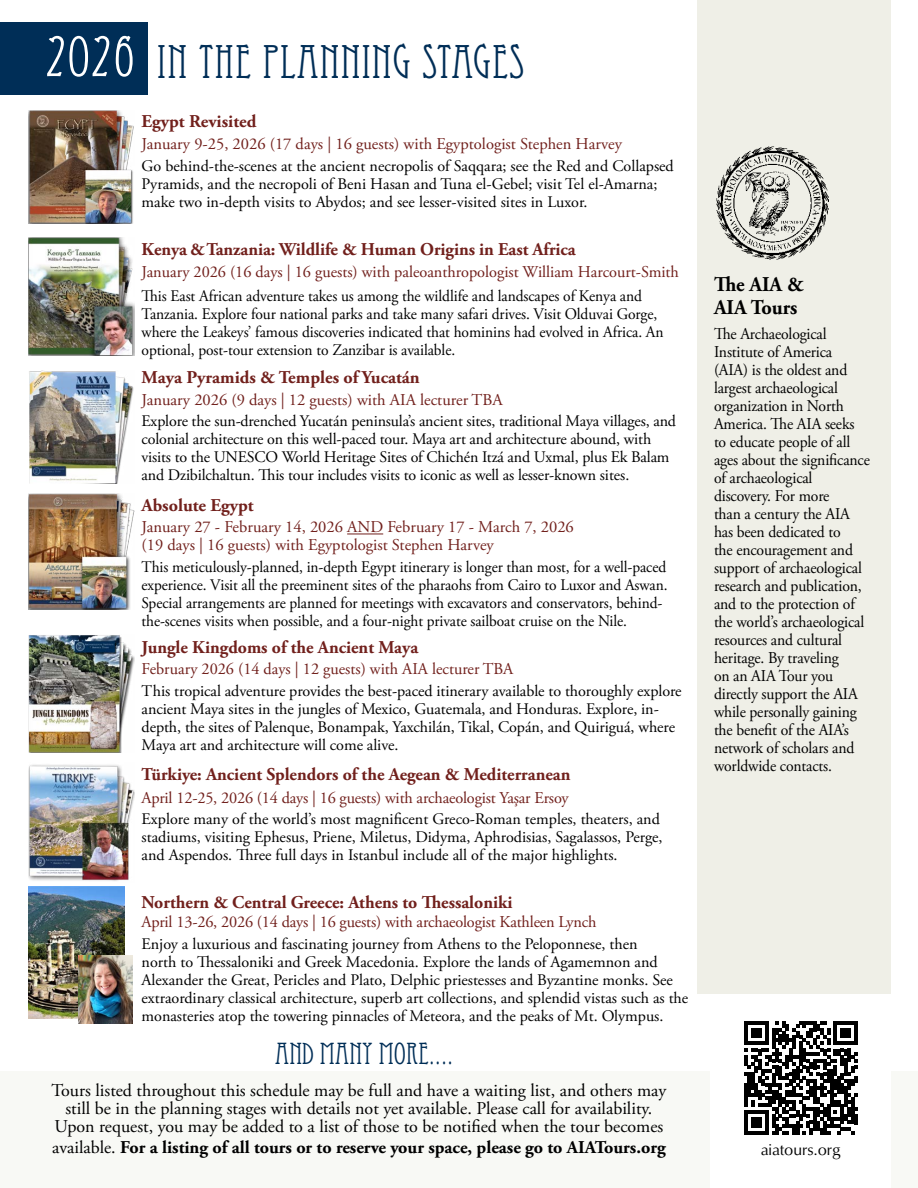
<style>
.page{position:relative;width:918px;height:1188px;background:#fff}
.page>*{position:absolute;margin:0;border:0;box-sizing:border-box;transform-origin:0 0}
.t1{font:55.8px "Eccentric";color:#fff}
.t2{font:46.5px "Eccentric";letter-spacing:.02em;color:#002e57}
.t3{font:30px "Eccentric";color:#002e57}
.t4{font:700 21px/22.5px "Adobe Garamond Pro";color:#000;scale:.96 1}
.t5{font:700 18px "Adobe Garamond Pro";color:#71201c}
.t6{font:18px/18px "Adobe Garamond Pro";color:#000;text-align:center}
.t7{font:700 18px "Adobe Garamond Pro";color:#000}
.t8{font:16.5px/18px "Adobe Garamond Pro";letter-spacing:-.01em;color:#000;scale:.95 1}
.t9{font:16.5px/18px "Adobe Garamond Pro";color:#71201c}
.t10{font:16.2px/18px "Adobe Garamond Pro";letter-spacing:-.005em;color:#000}
.t11{font:16.2px/18px "Adobe Garamond Pro";letter-spacing:-.005em;color:#000;scale:.96 1}
.t12{font:16.2px "Classico URW";color:#000}
.s1{font-weight:400}
</style>
<div class="page">
<div style="left:0;top:1071px;width:710px;height:117px;background:#f8f9f5"></div>
<div style="left:891px;top:1071px;width:27px;height:117px;background:#f8f9f5"></div>
<div style="left:698px;top:0;width:193px;height:994px;background:#efefe7"></div>
<img style="left:29px;top:110px;width:105px;height:114px">
<img style="left:29px;top:237px;width:106px;height:118px">
<img style="left:29px;top:371px;width:105px;height:112px">
<img style="left:29px;top:494px;width:106px;height:116px">
<hr style="left:347px;top:534px;width:36px;height:1px;background:#71201c">
<img style="left:29px;top:635px;width:106px;height:118px">
<img style="left:29px;top:764px;width:106px;height:117px">
<div style="left:0;top:22px;width:147px;height:73px;background:#002e57"></div>
<svg style="left:744px;top:1021px;width:114px;height:114px"></svg>
<hr style="left:854px;top:1114px;width:4px;height:10px;background:#000">
<img style="left:29px;top:887px;width:95px;height:132px">
<img style="left:78px;top:956px;width:54px;height:68px">
<img style="left:716px;top:146px;width:112px;height:113px">
<h1 class="t1" style="left:45px;top:24px;width:92px">2026</h1>
<h2 class="t2" style="left:157px;top:35px;width:369px">IN THE PLANNING STAGES</h2>
<p class="t5" style="left:142px;top:111px;width:116px">Egypt Revisited</p>
<p class="t9" style="left:142px;top:136px;width:482px">January 9-25, 2026 (17 days | 16 guests) with Egyptologist Stephen Harvey</p>
<p class="t10" style="left:142px;top:158px;width:534px">Go behind-the-scenes at the ancient necropolis of Saqqara; see the Red and Collapsed<br>Pyramids, and the necropoli of Beni Hasan and Tuna el-Gebel; visit Tel el-Amarna; make two in-depth visits to Abydos; and see lesser-visited sites in Luxor.</p>
<p class="t5" style="left:142px;top:239px;width:436px">Kenya &amp; Tanzania: Wildlife &amp; Human Origins in East Africa</p>
<p class="t9" style="left:142px;top:263px;width:539px">January 2026 (16 days | 16 guests) with paleoanthropologist William Harcourt-Smith</p>
<p class="t11" style="left:142px;top:288px;width:545px">This East African adventure takes us among the wildlife and landscapes of Kenya and Tanzania. Explore four national parks and take many safari drives. Visit Olduvai Gorge, where the Leakeys’ famous discoveries indicated that hominins had evolved in Africa. An optional, post-tour extension to Zanzibar is available.</p>
<p class="t5" style="left:142px;top:367px;width:280px">Maya Pyramids &amp; Temples of Yucatán</p>
<p class="t9" style="left:142px;top:391px;width:363px">January 2026 (9 days | 12 guests) with AIA lecturer TBA</p>
<p class="t10" style="left:142px;top:412px;width:536px">Explore the sun-drenched Yucatán peninsula’s ancient sites, traditional Maya villages, and colonial architecture on this well-paced tour. Maya art and architecture abound, with visits to the UNESCO World Heritage Sites of Chichén Itzá and Uxmal, plus Ek Balam and Dzibilchaltun. This tour includes visits to iconic as well as lesser-known sites.</p>
<p class="t5" style="left:142px;top:495px;width:114px">Absolute Egypt</p>
<p class="t9" style="left:142px;top:519px;width:434px">January 27 - February 14, 2026 AND February 17 - March 7, 2026 (19 days | 16 guests) with Egyptologist Stephen Harvey</p>
<p class="t10" style="left:142px;top:558px;width:527px">This meticulously-planned, in-depth Egypt itinerary is longer than most, for a well-paced experience. Visit all the preeminent sites of the pharaohs from Cairo to Luxor and Aswan.<br>Special arrangements are planned for meetings with excavators and conservators, behind&shy;the-scenes visits when possible, and a four-night private sailboat cruise on the Nile.</p>
<p class="t5" style="left:142px;top:636px;width:278px">Jungle Kingdoms of the Ancient Maya</p>
<p class="t9" style="left:142px;top:660px;width:373px">February 2026 (14 days | 12 guests) with AIA lecturer TBA</p>
<p class="t10" style="left:142px;top:682px;width:542px">This tropical adventure provides the best-paced itinerary available to thoroughly explore ancient Maya sites in the jungles of Mexico, Guatemala, and Honduras. Explore, in&shy;depth, the sites of Palenque, Bonampak, Yaxchilán, Tikal, Copán, and Quiriguá, where Maya art and architecture will come alive.</p>
<p class="t5" style="left:142px;top:764px;width:430px">Türkiye: Ancient Splendors of the Aegean &amp; Mediterranean</p>
<p class="t9" style="left:142px;top:789px;width:429px">April 12-25, 2026 (14 days | 16 guests) with archaeologist Yaşar Ersoy</p>
<p class="t10" style="left:142px;top:811px;width:523px">Explore many of the world’s most magnificent Greco-Roman temples, theaters, and stadiums, visiting Ephesus, Priene, Miletus, Didyma, Aphrodisias, Sagalassos, Perge, and Aspendos. Three full days in Istanbul include all of the major highlights.</p>
<p class="t5" style="left:142px;top:892px;width:373px">Northern &amp; Central Greece: Athens to Thessaloniki</p>
<p class="t9" style="left:142px;top:913px;width:457px">April 13-26, 2026 (14 days | 16 guests) with archaeologist Kathleen Lynch</p>
<p class="t10" style="left:142px;top:935px;width:548px">Enjoy a luxurious and fascinating journey from Athens to the Peloponnese, then<br>north to Thessaloniki and Greek Macedonia. Explore the lands of Agamemnon and Alexander the Great, Pericles and Plato, Delphic priestesses and Byzantine monks. See extraordinary classical architecture, superb art collections, and splendid vistas such as the monasteries atop the towering pinnacles of Meteora, and the peaks of Mt. Olympus.</p>
<h3 class="t3" style="left:275px;top:1036px;width:180px">AND MANY MORE....</h3>
<p class="t6" style="left:51px;top:1082px;width:616px">Tours listed throughout this schedule may be full and have a waiting list, and others may still be in the planning stages with details not yet available. Please call for availability.<br>Upon request, you may be added to a list of those to be notified when the tour becomes</p>
<p class="t7" style="left:52px;top:1137px;width:615px"><span class="s1">available.</span> For a listing of all tours or to reserve your space, please go to AIATours.org</p>
<p class="t4" style="left:714px;top:274px;width:95px">The AIA &amp;<br>AIA Tours</p>
<p class="t8" style="left:714px;top:325px;width:166px">The Archaeological<br>Institute of America (AIA) is the oldest and largest archaeological organization in North<br>America. The AIA seeks to educate people of all ages about the significance of archaeological discovery. For more<br>than a century the AIA has been dedicated to<br>the encouragement and support of archaeological research and publication, and to the protection of the world’s archaeological resources and cultural heritage. By traveling<br>on an AIA Tour you directly support the AIA while personally gaining the benefit of the AIA’s network of scholars and worldwide contacts.</p>
<p class="t12" style="left:761px;top:1138px;width:81px">aiatours.org</p>
</div>
